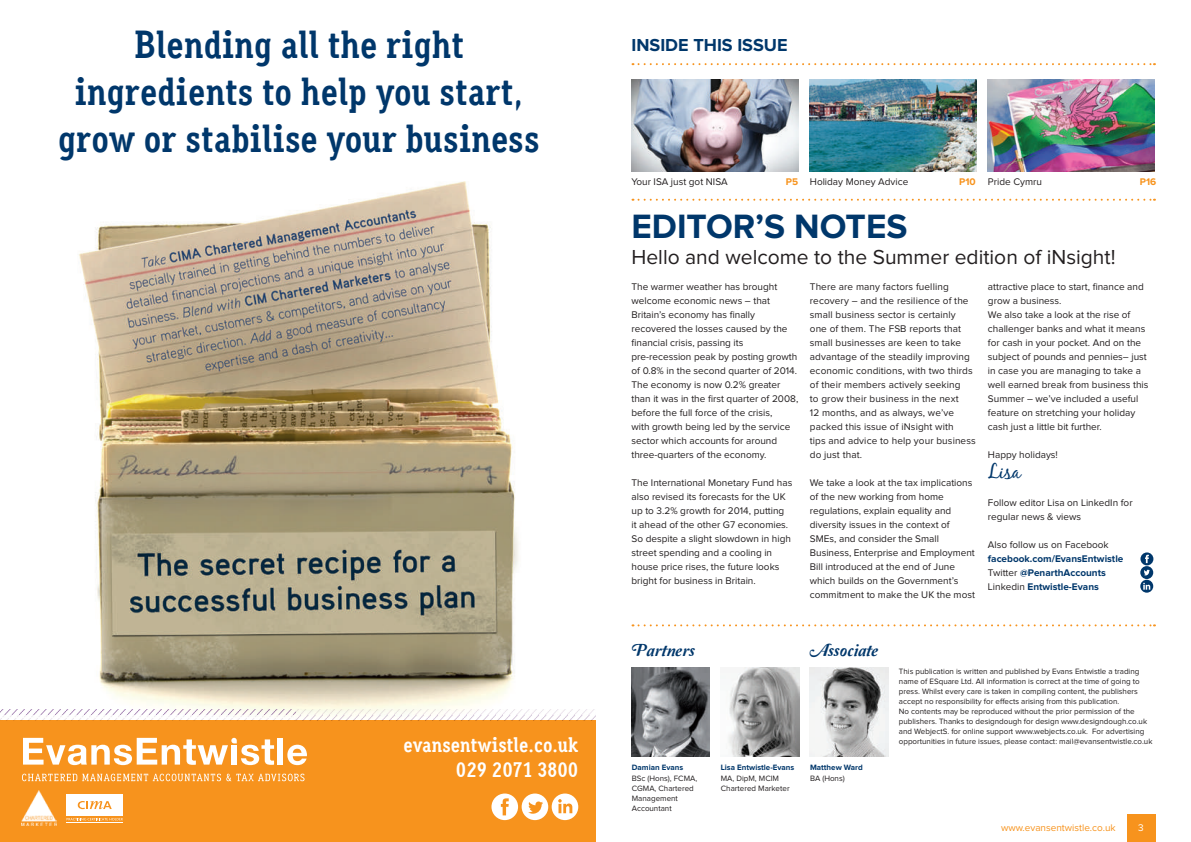
<style>
.page{position:relative;width:1191px;height:842px;background:#fff}
.page>*{position:absolute;margin:0;border:0;box-sizing:border-box;transform-origin:0 0}
.t1{font:700 39px/46.8px "Aaux Office";color:#00376b;text-align:center}
.t2{font:700 35px "Proxima Nova";color:#00376b}
.t3{font:21px "Proxima Nova";color:#231f20}
.t4{font:700 21px/25.2px "Aaux Office";color:#fff;text-align:right}
.t5{font:20px "Black Jack";color:#00376b}
.t6{font:18px "Amperzand";color:#00376b}
.t7{font:700 18px "Proxima Nova";color:#00376b}
.t8{font:10px/14px "Proxima Nova";color:#231f20}
.t9{font:700 10px/14px "Proxima Nova";color:#00376b}
.t10{font:10px "Proxima Nova";color:#f7931d}
.t11{font:700 10px "Proxima Nova";color:#f7931d}
.t12{font:10px "Proxima Nova";color:#fff}
.t13{font:8px/10px "Proxima Nova";color:#231f20}
.t14{font:700 8px "Proxima Nova";color:#00376b}
.s1{font-weight:700;color:#f7931d}
.s2{font-weight:400;color:#231f20}
</style>
<div class="page">
<div style="left:1126px;top:814px;width:29px;height:28px;background:#f7931d"></div>
<img style="left:79px;top:181px;width:439px;height:528px">
<div style="left:0;top:720px;width:595px;height:122px;background:#f7931d"></div>
<img style="left:0;top:709px;width:595px;height:11px">
<div style="left:278px;top:738px;width:5px;height:27px;background:#fff"></div>
<svg style="left:287px;top:745px;width:20px;height:20px"></svg>
<svg style="left:22px;top:774px;width:282px;height:7px"></svg>
<svg style="left:23px;top:738px;width:251px;height:27px"></svg>
<div style="left:67px;top:794px;width:56px;height:22px;background:#fff"></div>
<svg style="left:78px;top:801px;width:34px;height:8px"></svg>
<svg style="left:67px;top:818px;width:56px;height:5px"></svg>
<svg style="left:491px;top:793px;width:87px;height:27px"></svg>
<img style="left:22px;top:791px;width:34px;height:35px">
<svg style="left:632px;top:199px;width:523px;height:2px"></svg>
<svg style="left:632px;top:63px;width:523px;height:2px"></svg>
<svg style="left:632px;top:624px;width:523px;height:2px"></svg>
<img style="left:631px;top:668px;width:78px;height:88px">
<img style="left:728px;top:668px;width:71px;height:88px">
<img style="left:810px;top:668px;width:78px;height:88px">
<svg style="left:1140px;top:566px;width:13px;height:13px"></svg>
<svg style="left:1143px;top:570px;width:6px;height:5px"></svg>
<svg style="left:1140px;top:552px;width:13px;height:13px"></svg>
<svg style="left:1145px;top:555px;width:3px;height:8px"></svg>
<svg style="left:1140px;top:580px;width:13px;height:13px"></svg>
<svg style="left:1143px;top:583px;width:7px;height:7px"></svg>
<img style="left:631px;top:80px;width:167px;height:91px">
<img style="left:810px;top:80px;width:166px;height:91px">
<img style="left:988px;top:80px;width:166px;height:91px">
<h1 class="t1" style="left:58px;top:21px;width:483px">Blending all the right ingredients to help you start, grow or stabilise your business</h1>
<h3 class="t4" style="left:403px;top:732px;width:176px">evansentwistle.co.uk<br>029 2071 3800</h3>
<h3 class="t7" style="left:631px;top:36px;width:158px">INSIDE THIS ISSUE</h3>
<p class="t8" style="left:631px;top:175px;width:98px">Your ISA just got NISA</p>
<p class="t8" style="left:786px;top:175px;width:124px"><span class="s1">P5</span> Holiday Money Advice</p>
<p class="t8" style="left:959px;top:175px;width:84px"><span class="s1">P10</span> Pride Cymru</p>
<p class="t11" style="left:1139px;top:177px;width:18px">P16</p>
<h2 class="t2" style="left:631px;top:210px;width:277px">EDITOR’S NOTES</h2>
<h3 class="t3" style="left:631px;top:248px;width:485px">Hello and welcome to the Summer edition of iNsight!</h3>
<p class="t8" style="left:631px;top:280px;width:168px">The warmer weather has brought welcome economic news – that Britain’s economy has finally recovered the losses caused by the financial crisis, passing its pre-recession peak by posting growth of 0.8% in the second quarter of 2014.<br>The economy is now 0.2% greater than it was in the first quarter of 2008, before the full force of the crisis,<br>with growth being led by the service sector which accounts for around three-quarters of the economy.</p>
<p class="t8" style="left:631px;top:476px;width:162px">The International Monetary Fund has also revised its forecasts for the UK up to 3.2% growth for 2014, putting<br>it ahead of the other G7 economies.<br>So despite a slight slowdown in high street spending and a cooling in house price rises, the future looks bright for business in Britain.</p>
<p class="t8" style="left:810px;top:280px;width:167px">There are many factors fuelling recovery – and the resilience of the small business sector is certainly<br>one of them. The FSB reports that small businesses are keen to take advantage of the steadily improving economic conditions, with two thirds of their members actively seeking<br>to grow their business in the next<br>12 months, and as always, we’ve packed this issue of iNsight with<br>tips and advice to help your business do just that.</p>
<p class="t8" style="left:810px;top:476px;width:167px">We take a look at the tax implications of the new working from home regulations, explain equality and diversity issues in the context of SMEs, and consider the Small Business, Enterprise and Employment Bill introduced at the end of June which builds on the Government’s commitment to make the UK the most</p>
<p class="t8" style="left:988px;top:280px;width:162px">attractive place to start, finance and grow a business.<br>We also take a look at the rise of challenger banks and what it means for cash in your pocket. And on the subject of pounds and pennies– just in case you are managing to take a well earned break from business this<br>Summer – we’ve included a useful feature on stretching your holiday cash just a little bit further.</p>
<p class="t8" style="left:988px;top:448px;width:71px">Happy holidays!</p>
<h3 class="t5" style="left:988px;top:459px;width:34px">Lisa</h3>
<p class="t8" style="left:988px;top:496px;width:146px">Follow editor Lisa on LinkedIn for regular news &amp; views</p>
<p class="t8" style="left:988px;top:538px;width:122px">Also follow us on Facebook</p>
<p class="t9" style="left:988px;top:552px;width:137px">facebook.com/EvansEntwistle<br><span class="s2">Twitter</span> @PenarthAccounts<br><span class="s2">Linkedin</span> Entwistle-Evans</p>
<h3 class="t6" style="left:631px;top:641px;width:65px">Partners</h3>
<h3 class="t6" style="left:810px;top:641px;width:70px">Associate</h3>
<p class="t14" style="left:632px;top:764px;width:53px">Damian Evans</p>
<p class="t13" style="left:632px;top:773px;width:67px">BSc (Hons), FCMA,<br>CGMA, Chartered<br>Management<br>Accountant</p>
<p class="t14" style="left:721px;top:764px;width:75px">Lisa Entwistle-Evans</p>
<p class="t13" style="left:721px;top:773px;width:70px">MA, DipM, MCIM<br>Chartered Marketer</p>
<p class="t14" style="left:810px;top:764px;width:54px">Matthew Ward</p>
<p class="t13" style="left:810px;top:773px;width:36px">BA (Hons)</p>
<p class="t13" style="left:899px;top:667px;width:255px">This publication is written and published by Evans Entwistle a trading name of ESquare Ltd. All information is correct at the time of going to press. Whilst every care is taken in compiling content, the publishers accept no responsibility for effects arising from this publication.<br>No contents may be reproduced without the prior permission of the publishers. Thanks to designdough for design www.designdough.co.uk and WebjectS. for online support www.webjects.co.uk. For advertising opportunities in future issues, please contact: mail@evansentwistle.co.uk</p>
<p class="t10" style="left:1001px;top:823px;width:116px">www.evansentwistle.co.uk</p>
<p class="t12" style="left:1138px;top:823px;width:7px">3</p>
</div>
